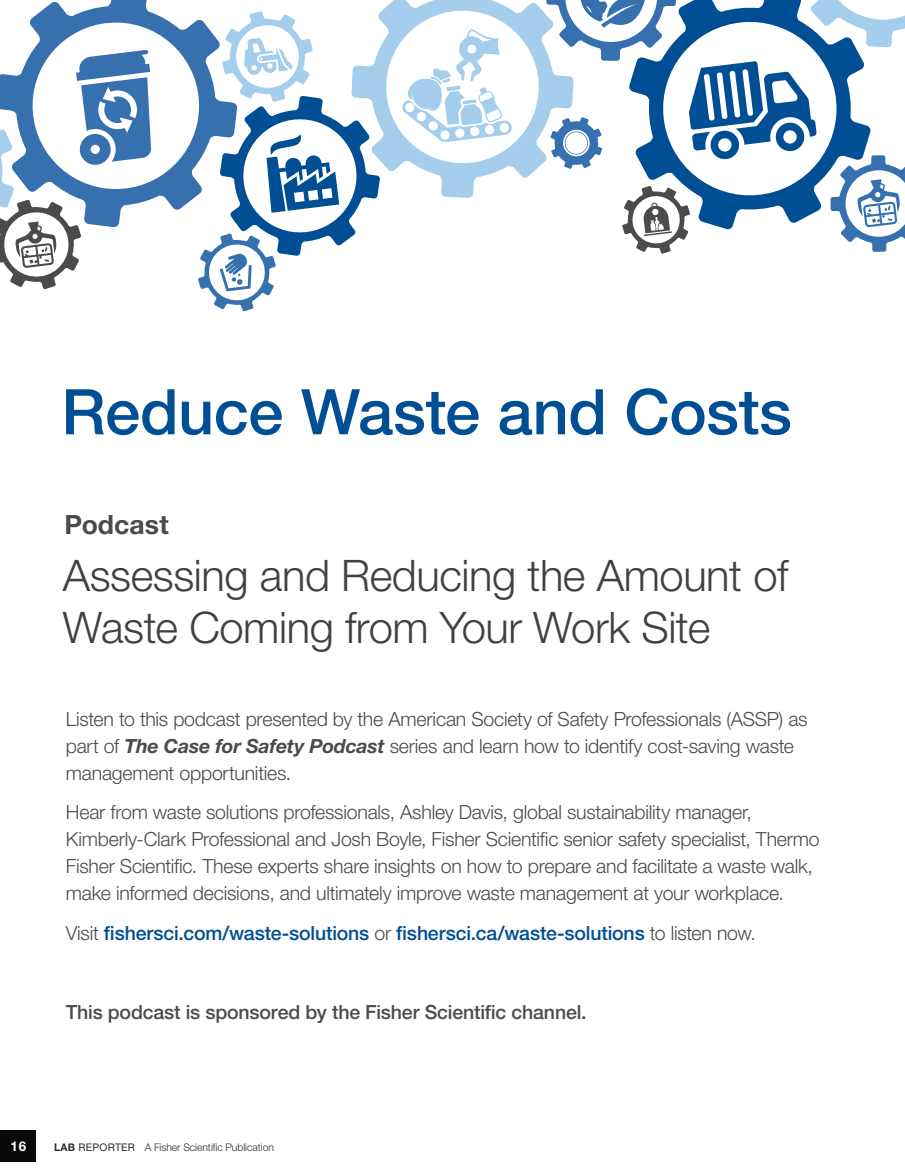
<style>
.page{position:relative;width:905px;height:1175px;background:#fff}
.page>*{position:absolute;margin:0;border:0;box-sizing:border-box;transform-origin:0 0}
.Head-1{font:500 63px "Helvetica Neue LTW1 G";letter-spacing:-.005em;color:#004e93}
.Article_Head_Light{font:300 43.5px/52.5px "Helvetica Neue LTW1 G";letter-spacing:-.01em;color:#414141}
.Head-1-2{font:700 26.55px "Helvetica Neue LTW1 G";letter-spacing:.005em;color:#4a4b4b}
.Head-1-3{font:300 19.5px/27px "Helvetica Neue LTW1 G";letter-spacing:-.01em;color:#4a4b4b}
.Head-1-4{font:500 19.5px "Helvetica Neue LTW1 G";letter-spacing:-.01em;color:#004e93}
.Head-1-5{font:500 19.5px "Helvetica Neue LTW1 G";letter-spacing:-.01em;color:#4a4b4b}
.t1{font:700 13.5px "Helvetica Neue LTW1 G";color:#fff}
.t2{font:300 10.5px "Helvetica Neue LTW1 G";letter-spacing:-.005em;color:#2b2b2a}
.s1{font-weight:700;font-style:italic}
.s2{font-weight:300;color:#4a4b4b}
.s3{font-weight:700}
.s4{font-weight:400}
</style>
<div class="page">
<svg style="left:0;top:0;width:904px;height:311px"></svg>
<div style="left:0;top:1130px;width:36px;height:32px;background:#080b08"></div>
<p class="Head-1" style="left:61px;top:374px;width:732px">Reduce Waste and Costs</p>
<p class="Head-1-2" style="left:64px;top:508px;width:106px">Podcast</p>
<p class="Article_Head_Light" style="left:63px;top:549px;width:727px">Assessing and Reducing the Amount of<br>Waste Coming from Your Work Site</p>
<p class="Head-1-3" style="left:66px;top:705px;width:743px">Listen to this podcast presented by the American Society of Safety Professionals (ASSP) as part of <span class="s1">The Case for Safety Podcast</span> series and learn how to identify cost-saving waste management opportunities.</p>
<p class="Head-1-3" style="left:66px;top:799px;width:755px">Hear from waste solutions professionals, Ashley Davis, global sustainability manager, Kimberly-Clark Professional and Josh Boyle, Fisher Scientific senior safety specialist, Thermo Fisher Scientific. These experts share insights on how to prepare and facilitate a waste walk, make informed decisions, and ultimately improve waste management at your workplace.</p>
<p class="Head-1-4" style="left:66px;top:921px;width:691px"><span class="s2">Visit</span> fishersci.com/waste-solutions <span class="s2">or</span> fishersci.ca/waste-solutions <span class="s2">to listen now.</span></p>
<p class="Head-1-5" style="left:66px;top:1000px;width:522px">This podcast is sponsored by the Fisher Scientific channel.</p>
<p class="t1" style="left:11px;top:1137px;width:17px">16</p>
<p class="t2" style="left:54px;top:1140px;width:221px"><span class="s3">LAB</span> <span class="s4">REPORTER</span> A Fisher Scientific Publication</p>
</div>
